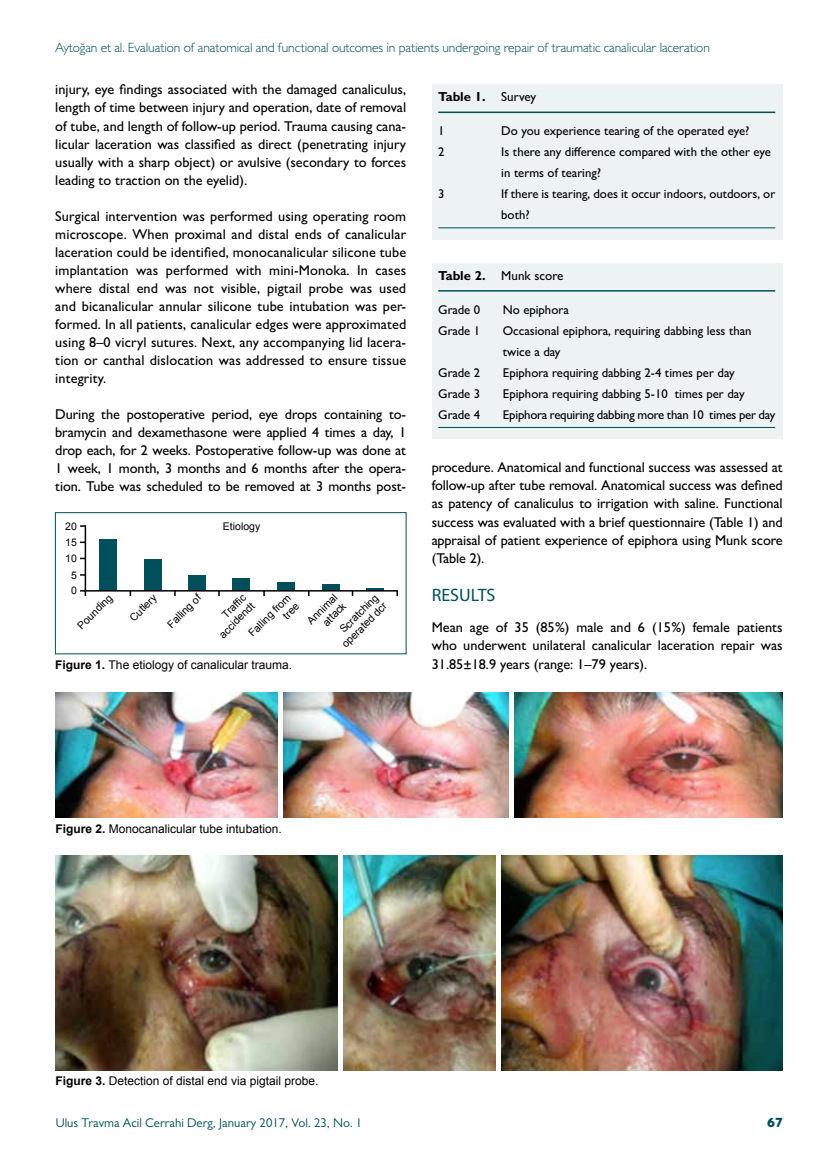
<style>
.page{position:relative;width:838px;height:1170px;background:#fff}
.page>*{position:absolute;margin:0;border:0;box-sizing:border-box;transform-origin:0 0}
.t1{font:18px "Myriad Pro";color:#004f5a}
.t2{font:500 14.25px/18px "Gill Sans MT Pro";color:#000;text-align:justify}
.t3{font:300 13.5px "Gill Sans MT Pro";letter-spacing:-.005em;color:#004f5a}
.t4{font:800 13.5px "Gill Sans MT Pro";color:#004f5a}
.t5{font:500 13.05px "Gill Sans MT Pro";color:#000}
.t6{font:700 13.05px "Gill Sans MT Pro";letter-spacing:-.005em;color:#000}
.t7{font:500 12.75px/21px "Gill Sans MT Pro";color:#000}
.t8{font:12.75px "Gill Sans MT Pro";color:#004f5a}
.t9{font:12px "Arial";color:#000}
.t10{font:10.5px/12px "Arial";color:#000;text-align:right}
.s1{font-weight:500}
.s2{font-weight:700}
</style>
<div class="page">
<div style="left:432px;top:85px;width:350px;height:155px;background:#edf3f3"></div>
<hr style="left:438px;top:111px;width:337px;height:2px;background:#004f5a">
<hr style="left:438px;top:227px;width:337px;height:1px;background:#004f5a">
<div style="left:432px;top:263px;width:350px;height:176px;background:#edf3f3"></div>
<hr style="left:438px;top:290px;width:337px;height:1px;background:#004f5a">
<hr style="left:438px;top:427px;width:337px;height:1px;background:#004f5a">
<svg style="left:80px;top:525px;width:318px;height:71px"></svg>
<div style="left:55px;top:512px;width:351px;height:142px;border:1px solid #004f5a"></div>
<img style="left:55px;top:692px;width:222px;height:125px">
<img style="left:283px;top:692px;width:226px;height:125px">
<img style="left:515px;top:692px;width:267px;height:125px">
<img style="left:55px;top:855px;width:282px;height:215px">
<img style="left:343px;top:855px;width:152px;height:215px">
<img style="left:501px;top:855px;width:281px;height:215px">
<p class="t3" style="left:55px;top:39px;width:656px">Aytoğan et al. Evaluation of anatomical and functional outcomes in patients undergoing repair of traumatic canalicular laceration</p>
<p class="t2" style="left:55px;top:81px;width:352px">injury, eye findings associated with the damaged canaliculus, length of time between injury and operation, date of removal of tube, and length of follow-up period. Trauma causing cana&shy;licular laceration was classified as direct (penetrating injury usually with a sharp object) or avulsive (secondary to forces leading to traction on the eyelid).</p>
<p class="t2" style="left:55px;top:206px;width:352px">Surgical intervention was performed using operating room microscope. When proximal and distal ends of canalicular laceration could be identified, monocanalicular silicone tube implantation was performed with mini-Monoka. In cases where distal end was not visible, pigtail probe was used and bicanalicular annular silicone tube intubation was per&shy;formed. In all patients, canalicular edges were approximated using 8–0 vicryl sutures. Next, any accompanying lid lacera&shy;tion or canthal dislocation was addressed to ensure tissue integrity.</p>
<p class="t2" style="left:55px;top:404px;width:352px">During the postoperative period, eye drops containing to&shy;bramycin and dexamethasone were applied 4 times a day, 1 drop each, for 2 weeks. Postoperative follow-up was done at 1 week, 1 month, 3 months and 6 months after the opera&shy;tion. Tube was scheduled to be removed at 3 months post-</p>
<p class="t6" style="left:438px;top:89px;width:100px">Table 1. <span class="s1">Survey</span></p>
<p class="t7" style="left:438px;top:120px;width:8px">1</p>
<p class="t7" style="left:501px;top:120px;width:250px">Do you experience tearing of the operated eye?</p>
<p class="t7" style="left:438px;top:141px;width:8px">2</p>
<p class="t7" style="left:501px;top:141px;width:271px">Is there any difference compared with the other eye in terms of tearing?</p>
<p class="t7" style="left:438px;top:183px;width:8px">3</p>
<p class="t7" style="left:501px;top:183px;width:275px">If there is tearing, does it occur indoors, outdoors, or both?</p>
<p class="t5" style="left:438px;top:268px;width:127px"><span class="s2">Table 2.</span> Munk score</p>
<p class="t7" style="left:438px;top:299px;width:44px">Grade 0</p>
<p class="t7" style="left:503px;top:299px;width:67px">No epiphora</p>
<p class="t7" style="left:438px;top:320px;width:44px">Grade 1</p>
<p class="t7" style="left:503px;top:320px;width:250px">Occasional epiphora, requiring dabbing less than twice a day</p>
<p class="t7" style="left:438px;top:362px;width:44px">Grade 2</p>
<p class="t7" style="left:503px;top:362px;width:233px">Epiphora requiring dabbing 2-4 times per day</p>
<p class="t7" style="left:438px;top:383px;width:44px">Grade 3</p>
<p class="t7" style="left:503px;top:383px;width:243px">Epiphora requiring dabbing 5-10 times per day</p>
<p class="t7" style="left:438px;top:404px;width:44px">Grade 4</p>
<p class="t7" style="left:503px;top:404px;width:274px">Epiphora requiring dabbing more than 10 times per day</p>
<p class="t2" style="left:432px;top:457px;width:352px">procedure. Anatomical and functional success was assessed at follow-up after tube removal. Anatomical success was defined as patency of canaliculus to irrigation with saline. Functional success was evaluated with a brief questionnaire (Table 1) and appraisal of patient experience of epiphora using Munk score (Table 2).</p>
<p class="t1" style="left:432px;top:584px;width:65px">RESULTS</p>
<p class="t2" style="left:432px;top:618px;width:352px">Mean age of 35 (85%) male and 6 (15%) female patients who underwent unilateral canalicular laceration repair was 31.85±18.9 years (range: 1–79 years).</p>
<p class="t10" style="left:65px;top:518px;width:13px;line-height:15.9px;text-align:justify">20<br>15<br>10</p>
<p class="t10" style="left:71px;top:568px;width:7px;line-height:14.9px;text-align:left">5<br>0</p>
<p class="t10" style="left:223px;top:520px;width:39px">Etiology</p>
<p class="t10" style="left:127px;top:615px;width:35px;rotate:-45deg">Cutlery</p>
<p class="t10" style="left:165px;top:621px;width:44px;rotate:-45deg">Falling of</p>
<p class="t10" style="left:208px;top:623px;width:46px;rotate:-45deg">Traffi c accidendt</p>
<p class="t10" style="left:246px;top:630px;width:56px;rotate:-45deg">Falling from tree</p>
<p class="t10" style="left:305px;top:618px;width:39px;rotate:-45deg">Annimal attack</p>
<p class="t10" style="left:75px;top:623px;width:46px;rotate:-45deg">Pounding</p>
<p class="t10" style="left:331px;top:633px;width:60px;rotate:-45deg">Scratching operated dcr</p>
<p class="t9" style="left:55px;top:656px;width:238px"><span class="s2">Figure 1.</span> The etiology of canalicular trauma.</p>
<p class="t9" style="left:56px;top:820px;width:228px"><span class="s2">Figure 2.</span> Monocanalicular tube intubation.</p>
<p class="t9" style="left:56px;top:1073px;width:264px"><span class="s2">Figure 3.</span> Detection of distal end via pigtail probe.</p>
<p class="t8" style="left:56px;top:1115px;width:308px">Ulus Travma Acil Cerrahi Derg, January 2017, Vol. 23, No. 1</p>
<p class="t4" style="left:767px;top:1114px;width:18px">67</p>
</div>
